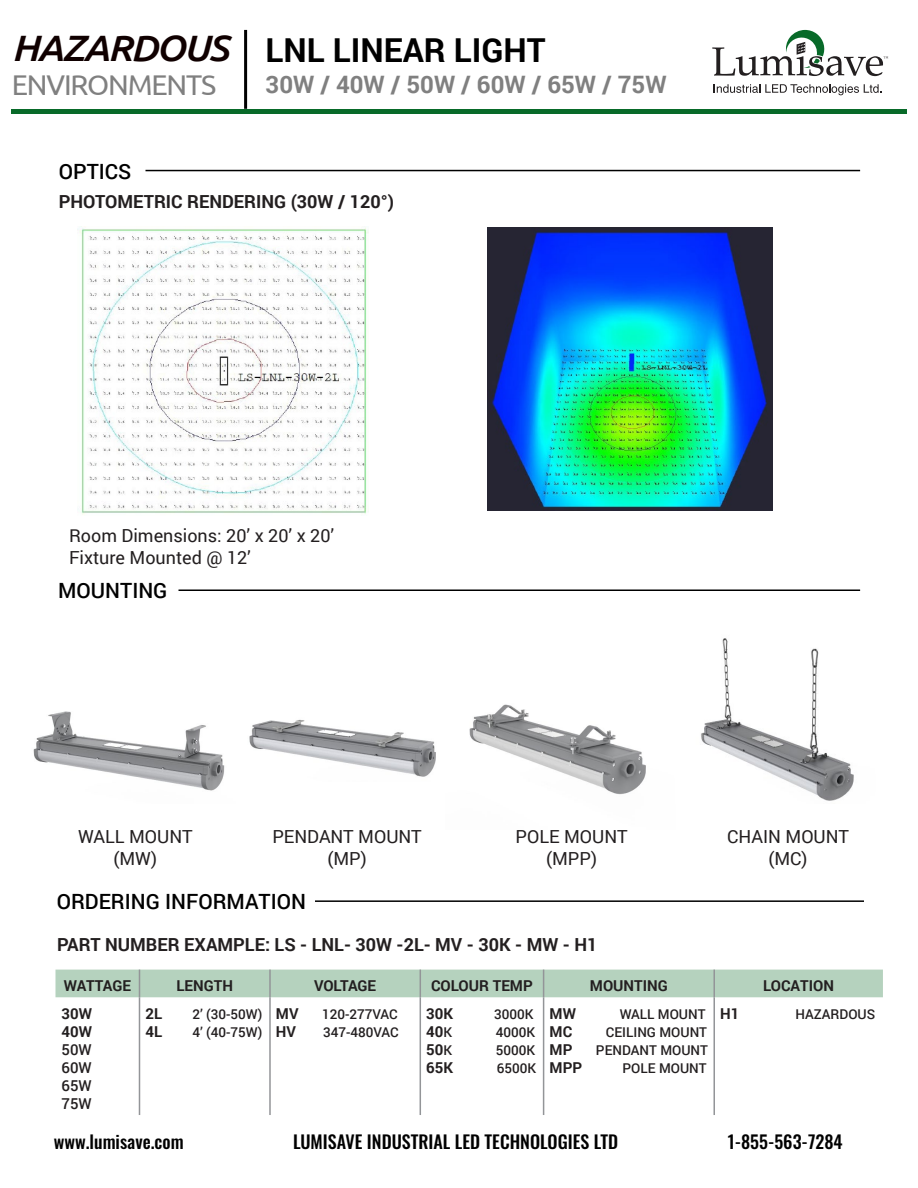
<style>
.page{position:relative;width:918px;height:1188px;background:#fff}
.page>*{position:absolute;margin:0;border:0;box-sizing:border-box;transform-origin:0 0}
.t1{font:italic 500 36.6px "Ubuntu";letter-spacing:-.04em;color:#100000;scale:1.06 1}
.t2{font:700 33px "Roboto";color:#000}
.t3{font:28.5px "Ubuntu";letter-spacing:-.04em;color:#808080}
.t4{font:700 24px "Roboto";color:#808080}
.t5{font:500 21px "Roboto";color:#000}
.t6{font:18px "Roboto";color:#231f20}
.t7{font:700 18px "Roboto";color:#231f20}
.t8{font:500 18px "Oswald";color:#000}
.t9{font:700 15px "Roboto";color:#231f20}
.t10{font:500 15px "Roboto";color:#231f20}
.t11{font:500 13.5px "Roboto";color:#231f20}
.s1{font-weight:500;font-size:13.5px}
</style>
<div class="page">
<hr style="left:12px;top:109px;width:895px;height:4px;background:#086a29">
<hr style="left:244px;top:30px;width:3px;height:79px;background:#000">
<hr style="left:146px;top:170px;width:714px;height:1px;background:#000">
<hr style="left:178px;top:590px;width:682px;height:1px;background:#000">
<hr style="left:315px;top:900px;width:549px;height:2px;background:#000">
<svg style="left:712px;top:30px;width:176px;height:46px"></svg>
<svg style="left:714px;top:84px;width:168px;height:11px"></svg>
<img style="left:469px;top:704px;width:177px;height:91px">
<hr style="left:139px;top:997px;width:1px;height:118px;background:#939598">
<hr style="left:269px;top:997px;width:2px;height:118px;background:#939598">
<hr style="left:420px;top:997px;width:1px;height:118px;background:#939598">
<div style="left:56px;top:970px;width:827px;height:27px;background:#b5d2be"></div>
<hr style="left:713px;top:970px;width:2px;height:27px;background:#939598">
<hr style="left:543px;top:997px;width:1px;height:118px;background:#939598">
<hr style="left:713px;top:997px;width:2px;height:118px;background:#939598">
<img style="left:33px;top:711px;width:192px;height:80px">
<img style="left:701px;top:638px;width:153px;height:163px">
<img style="left:249px;top:719px;width:187px;height:58px">
<img style="left:78px;top:226px;width:290px;height:289px">
<img style="left:488px;top:228px;width:284px;height:283px">
<h1 class="t1" style="left:12px;top:25px;width:206px">HAZARDOUS</h1>
<h3 class="t3" style="left:12px;top:68px;width:206px">ENVIRONMENTS</h3>
<h3 class="t5" style="left:59px;top:156px;width:74px">OPTICS</h3>
<p class="t2" style="left:266px;top:27px;width:282px">LNL LINEAR LIGHT</p>
<p class="t4" style="left:266px;top:68px;width:403px">30W / 40W / 50W / 60W / 65W / 75W</p>
<p class="t7" style="left:59px;top:189px;width:337px">PHOTOMETRIC RENDERING (30W / 120°)</p>
<p class="t6" style="left:69px;top:523px;width:267px">Room Dimensions: 20’ x 20’ x 20’</p>
<p class="t6" style="left:69px;top:545px;width:183px">Fixture Mounted @ 12’</p>
<h3 class="t5" style="left:58px;top:576px;width:111px">MOUNTING</h3>
<p class="t6" style="left:78px;top:824px;width:116px">WALL MOUNT</p>
<p class="t6" style="left:113px;top:846px;width:45px">(MW)</p>
<p class="t6" style="left:272px;top:824px;width:151px">PENDANT MOUNT</p>
<p class="t6" style="left:327px;top:846px;width:41px">(MP)</p>
<h3 class="t5" style="left:57px;top:887px;width:251px">ORDERING INFORMATION</h3>
<p class="t6" style="left:516px;top:824px;width:113px">POLE MOUNT</p>
<p class="t6" style="left:546px;top:846px;width:52px">(MPP)</p>
<p class="t6" style="left:727px;top:824px;width:123px">CHAIN MOUNT</p>
<p class="t6" style="left:769px;top:846px;width:40px">(MC)</p>
<p class="t7" style="left:57px;top:932px;width:542px">PART NUMBER EXAMPLE: LS - LNL- 30W -2L- MV - 30K - MW - H1</p>
<p class="t9" style="left:64px;top:975px;width:69px">WATTAGE</p>
<p class="t9" style="left:176px;top:975px;width:58px">LENGTH</p>
<p class="t9" style="left:314px;top:975px;width:64px">VOLTAGE</p>
<p class="t9" style="left:431px;top:975px;width:103px">COLOUR TEMP</p>
<p class="t9" style="left:590px;top:975px;width:79px">MOUNTING</p>
<p class="t9" style="left:763px;top:975px;width:72px">LOCATION</p>
<p class="t9" style="left:62px;top:1003px;width:32px">30W</p>
<p class="t9" style="left:62px;top:1021px;width:32px">40W</p>
<p class="t10" style="left:62px;top:1039px;width:32px">50W</p>
<p class="t10" style="left:62px;top:1057px;width:32px">60W</p>
<p class="t10" style="left:62px;top:1075px;width:32px">65W</p>
<p class="t10" style="left:62px;top:1093px;width:32px">75W</p>
<p class="t9" style="left:145px;top:1003px;width:18px">2L</p>
<p class="t11" style="left:192px;top:1005px;width:72px">2’ (30-50W)</p>
<p class="t9" style="left:145px;top:1021px;width:18px">4L</p>
<p class="t11" style="left:192px;top:1023px;width:72px">4’ (40-75W)</p>
<p class="t9" style="left:426px;top:1003px;width:28px">30K</p>
<p class="t11" style="left:494px;top:1005px;width:41px">3000K</p>
<p class="t9" style="left:426px;top:1021px;width:27px">40<span class="s1">K</span></p>
<p class="t11" style="left:496px;top:1023px;width:41px">4000K</p>
<p class="t9" style="left:426px;top:1039px;width:27px">50<span class="s1">K</span></p>
<p class="t11" style="left:496px;top:1041px;width:41px">5000K</p>
<p class="t9" style="left:426px;top:1057px;width:28px">65K</p>
<p class="t11" style="left:497px;top:1059px;width:41px">6500K</p>
<p class="t9" style="left:276px;top:1003px;width:24px">MV</p>
<p class="t11" style="left:322px;top:1005px;width:77px">120-277VAC</p>
<p class="t9" style="left:276px;top:1021px;width:22px">HV</p>
<p class="t11" style="left:323px;top:1023px;width:77px">347-480VAC</p>
<p class="t9" style="left:550px;top:1003px;width:28px">MW</p>
<p class="t11" style="left:620px;top:1005px;width:87px">WALL MOUNT</p>
<p class="t9" style="left:550px;top:1021px;width:24px">MC</p>
<p class="t11" style="left:606px;top:1023px;width:103px">CEILING MOUNT</p>
<p class="t9" style="left:550px;top:1039px;width:24px">MP</p>
<p class="t11" style="left:596px;top:1041px;width:114px">PENDANT MOUNT</p>
<p class="t9" style="left:550px;top:1057px;width:34px">MPP</p>
<p class="t11" style="left:623px;top:1059px;width:86px">POLE MOUNT</p>
<p class="t9" style="left:720px;top:1003px;width:21px">H1</p>
<p class="t11" style="left:795px;top:1005px;width:81px">HAZARDOUS</p>
<h3 class="t8" style="left:54px;top:1132px;width:131px">www.lumisave.com</h3>
<h3 class="t8" style="left:293px;top:1132px;width:327px">LUMISAVE INDUSTRIAL LED TECHNOLOGIES LTD</h3>
<h3 class="t8" style="left:728px;top:1132px;width:116px">1-855-563-7284</h3>
</div>
